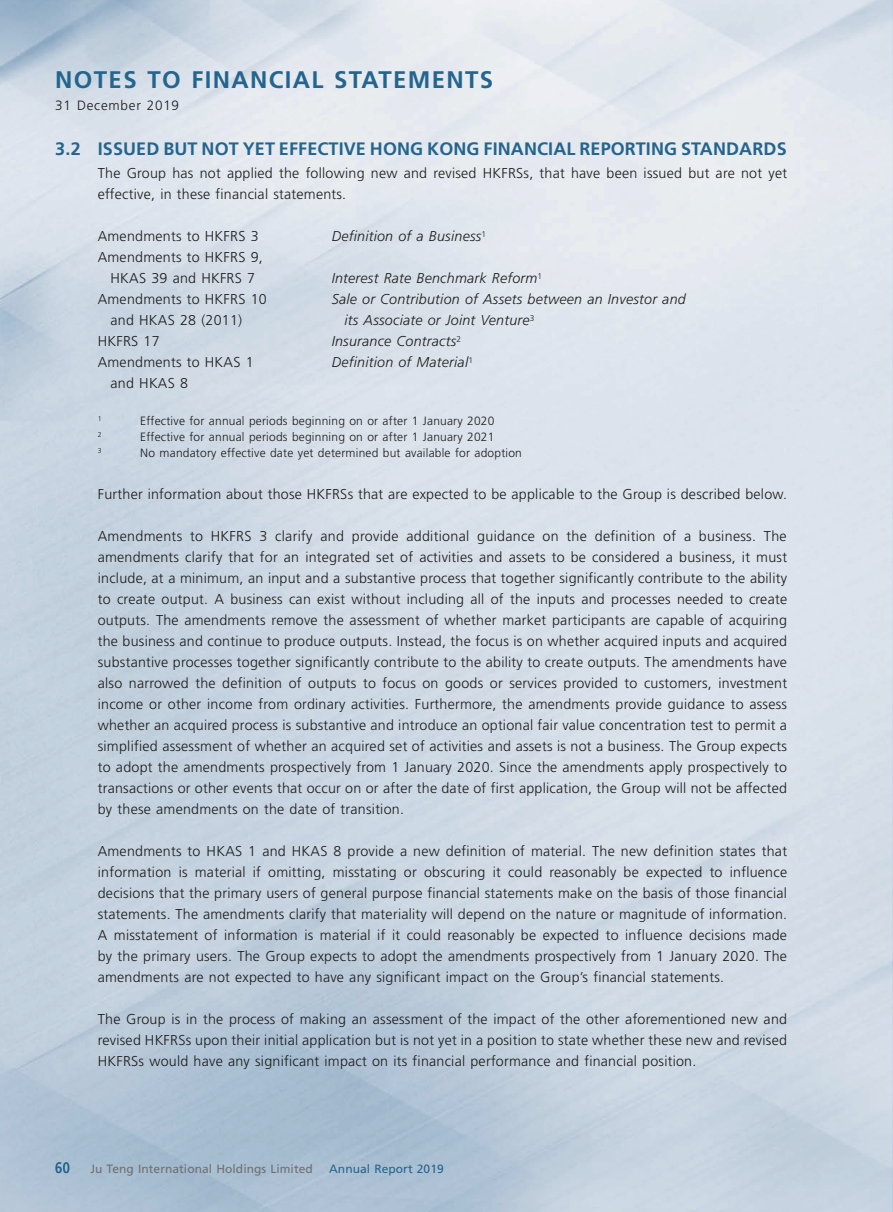
<style>
.page{position:relative;width:893px;height:1212px;background:#fff}
.page>*{position:absolute;margin:0;border:0;box-sizing:border-box;transform-origin:0 0}
.t1{font:700 24px "Frutiger LT Std";letter-spacing:.055em;color:#24658e}
.t2{font:700 18px "Frutiger LT Std";letter-spacing:.005em;color:#24658e}
.t3{font:15px "Frutiger LT Std";color:#24658e;scale:.85 1}
.t4{font:300 14.25px/21px "Frutiger LT Std";letter-spacing:.015em;color:#1c1c1b}
.t5{font:italic 300 14.25px/21px "Frutiger LT Std";letter-spacing:.015em;color:#1c1c1b}
.t6{font:300 13.5px "Frutiger LT Std";letter-spacing:.055em;color:#1c1c1b}
.t7{font:300 12px "Frutiger LT Std";letter-spacing:.015em;color:#1c1c1b}
.t8{font:12px "Frutiger LT Std";letter-spacing:.005em;color:#6f6f6f}
.t9{font:12px "Frutiger LT Std";letter-spacing:.005em;color:#24658e}
.t10{font:300 7.05px "Frutiger LT Std";color:#1c1c1b}
</style>
<div class="page">
<h1 class="t1" style="left:55px;top:66px;width:439px">NOTES TO FINANCIAL STATEMENTS</h1>
<p class="t6" style="left:55px;top:98px;width:125px">31 December 2019</p>
<p class="t2" style="left:55px;top:138px;width:733px">3.2 ISSUED BUT NOT YET EFFECTIVE HONG KONG FINANCIAL REPORTING STANDARDS</p>
<p class="t4" style="left:98px;top:163px;width:691px">The Group has not applied the following new and revised HKFRSs, that have been issued but are not yet effective, in these financial statements.</p>
<p class="t4" style="left:98px;top:226px;width:162px">Amendments to HKFRS 3</p>
<p class="t5" style="left:332px;top:226px;width:156px">Definition of a Business<sup>1</sup></p>
<p class="t4" style="left:98px;top:247px;width:167px;text-align:center">Amendments to HKFRS 9,<br>HKAS 39 and HKFRS 7</p>
<p class="t5" style="left:332px;top:268px;width:212px">Interest Rate Benchmark Reform<sup>1</sup></p>
<p class="t4" style="left:111px;top:289px;width:158px;text-indent:-13px">Amendments to HKFRS 10 and HKAS 28 (2011)</p>
<p class="t5" style="left:344px;top:289px;width:343px;text-indent:-13px">Sale or Contribution of Assets between an Investor and its Associate or Joint Venture<sup>3</sup></p>
<p class="t4" style="left:98px;top:331px;width:63px">HKFRS 17</p>
<p class="t5" style="left:332px;top:331px;width:131px">Insurance Contracts<sup>2</sup></p>
<p class="t4" style="left:111px;top:352px;width:145px;text-indent:-13px">Amendments to HKAS 1 and HKAS 8</p>
<p class="t5" style="left:332px;top:352px;width:143px">Definition of Material<sup>1</sup></p>
<p class="t10" style="left:98px;top:415px;width:5px">1</p>
<p class="t7" style="left:140px;top:414px;width:356px">Effective for annual periods beginning on or after 1 January 2020</p>
<p class="t10" style="left:98px;top:430px;width:5px">2</p>
<p class="t7" style="left:140px;top:430px;width:356px">Effective for annual periods beginning on or after 1 January 2021</p>
<p class="t10" style="left:98px;top:446px;width:5px">3</p>
<p class="t7" style="left:140px;top:446px;width:383px">No mandatory effective date yet determined but available for adoption</p>
<p class="t4" style="left:98px;top:483px;width:691px">Further information about those HKFRSs that are expected to be applicable to the Group is described below.</p>
<p class="t4" style="left:98px;top:525px;width:691px;text-align:justify">Amendments to HKFRS 3 clarify and provide additional guidance on the definition of a business. The amendments clarify that for an integrated set of activities and assets to be considered a business, it must include, at a minimum, an input and a substantive process that together significantly contribute to the ability to create output. A business can exist without including all of the inputs and processes needed to create outputs. The amendments remove the assessment of whether market participants are capable of acquiring the business and continue to produce outputs. Instead, the focus is on whether acquired inputs and acquired substantive processes together significantly contribute to the ability to create outputs. The amendments have also narrowed the definition of outputs to focus on goods or services provided to customers, investment income or other income from ordinary activities. Furthermore, the amendments provide guidance to assess whether an acquired process is substantive and introduce an optional fair value concentration test to permit a simplified assessment of whether an acquired set of activities and assets is not a business. The Group expects to adopt the amendments prospectively from 1 January 2020. Since the amendments apply prospectively to transactions or other events that occur on or after the date of first application, the Group will not be affected by these amendments on the date of transition.</p>
<p class="t4" style="left:98px;top:840px;width:691px;text-align:justify">Amendments to HKAS 1 and HKAS 8 provide a new definition of material. The new definition states that information is material if omitting, misstating or obscuring it could reasonably be expected to influence decisions that the primary users of general purpose financial statements make on the basis of those financial statements. The amendments clarify that materiality will depend on the nature or magnitude of information.<br>A misstatement of information is material if it could reasonably be expected to influence decisions made by the primary users. The Group expects to adopt the amendments prospectively from 1 January 2020. The amendments are not expected to have any significant impact on the Group’s financial statements.</p>
<p class="t4" style="left:98px;top:1008px;width:691px;text-align:justify">The Group is in the process of making an assessment of the impact of the other aforementioned new and revised HKFRSs upon their initial application but is not yet in a position to state whether these new and revised HKFRSs would have any significant impact on its financial performance and financial position.</p>
<p class="t3" style="left:55px;top:1159px;width:19px">60</p>
<p class="t8" style="left:90px;top:1162px;width:224px">Ju Teng International Holdings Limited</p>
<p class="t9" style="left:329px;top:1162px;width:116px">Annual Report 2019</p>
</div>
